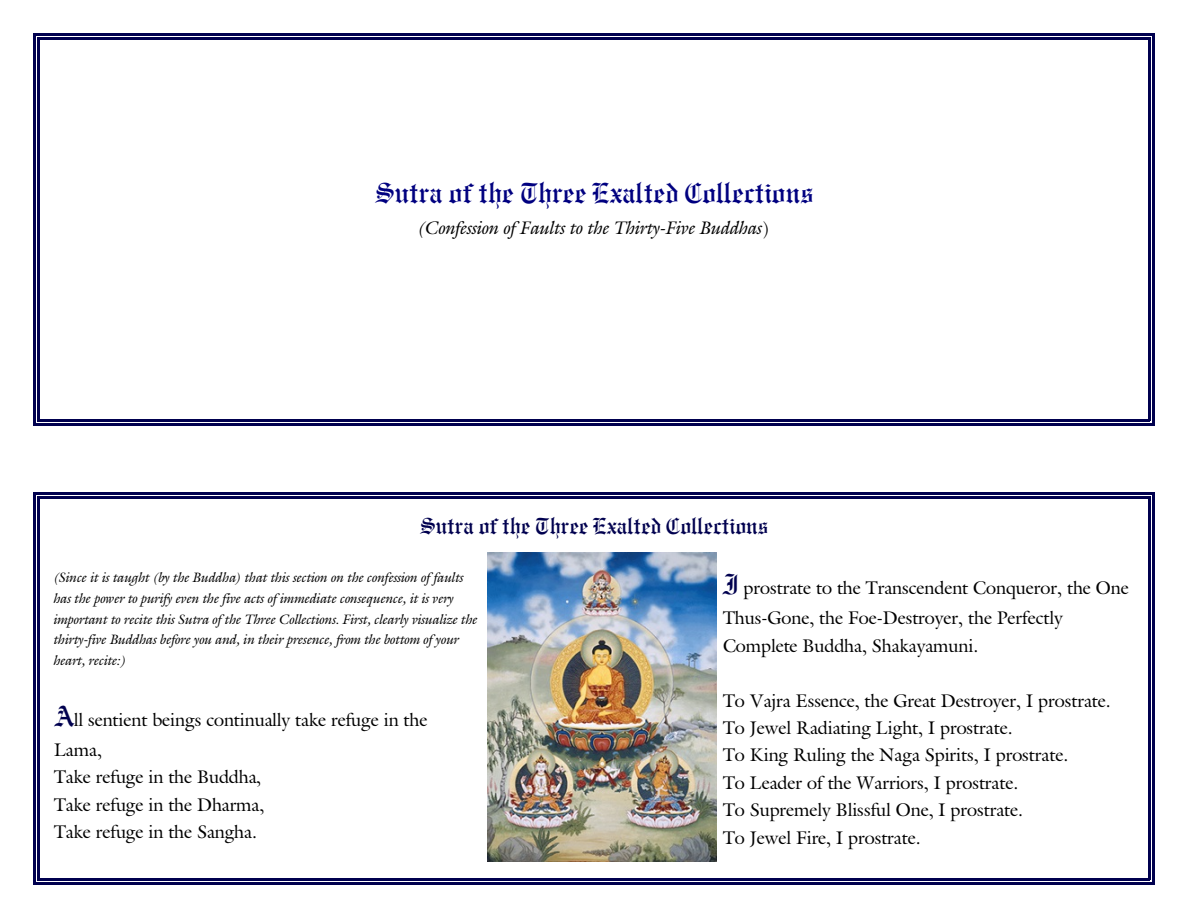
<style>
.page{position:relative;width:1188px;height:918px;background:#fff}
.page>*{position:absolute;margin:0;border:0;box-sizing:border-box;transform-origin:0 0}
.t1{font:30px "Engravers Old English Normal";color:#000080}
.t2{font:24px "Engravers Old English Normal";color:#00004f}
.t3{font:18px/27.5px "Galliard IT Cby BT";color:#000}
.t4{font:italic 18px "Galliard IT Cby BT";color:#000}
.t5{font:italic 13.5px/20.9px "Galliard IT Cby BT";color:#000}
.s1{font-style:normal}
.s2{font-family:"Engravers Old English Normal";font-size:30px;color:#00004f}
</style>
<div class="page">
<hr style="left:38px;top:38px;width:2px;height:383px;background:#00004f">
<hr style="left:1148px;top:38px;width:2px;height:383px;background:#00004f">
<hr style="left:38px;top:38px;width:1112px;height:2px;background:#00004f">
<hr style="left:38px;top:419px;width:1112px;height:2px;background:#00004f">
<hr style="left:33px;top:33px;width:3px;height:393px;background:#00004f">
<hr style="left:1152px;top:33px;width:3px;height:393px;background:#00004f">
<hr style="left:33px;top:33px;width:1122px;height:3px;background:#00004f">
<hr style="left:33px;top:423px;width:1122px;height:3px;background:#00004f">
<hr style="left:38px;top:497px;width:2px;height:383px;background:#00004f">
<hr style="left:1148px;top:497px;width:2px;height:383px;background:#00004f">
<hr style="left:38px;top:497px;width:1112px;height:2px;background:#00004f">
<hr style="left:38px;top:878px;width:1112px;height:2px;background:#00004f">
<hr style="left:33px;top:492px;width:3px;height:393px;background:#00004f">
<hr style="left:1152px;top:492px;width:3px;height:393px;background:#00004f">
<hr style="left:33px;top:492px;width:1122px;height:3px;background:#00004f">
<hr style="left:33px;top:882px;width:1122px;height:3px;background:#00004f">
<img style="left:487px;top:552px;width:229px;height:309px">
<h1 class="t1" style="left:375px;top:177px;width:440px">Sutra of the Three Exalted Collections</h1>
<p class="t4" style="left:418px;top:220px;width:353px">(Confession of Faults to the Thirty-Five Buddhas<span class="s1">)</span></p>
<h2 class="t2" style="left:420px;top:513px;width:349px">Sutra of the Three Exalted Collections</h2>
<p class="t5" style="left:54px;top:568px;width:425px">(Since it is taught (by the Buddha) that this section on the confession of faults has the power to purify even the five acts of immediate consequence, it is very important to recite this Sutra of the Three Collections. First, clearly visualize the thirty-five Buddhas before you and, in their presence, from the bottom of your heart, recite:)</p>
<p class="t3" style="left:54px;top:706px;width:375px;line-height:30.5px"><span class="s2">A</span>ll sentient beings continually take refuge in the<br>Lama,</p>
<p class="t3" style="left:54px;top:765px;width:212px">Take refuge in the Buddha,<br>Take refuge in the Dharma,<br>Take refuge in the Sangha.</p>
<p class="t3" style="left:723px;top:574px;width:407px;line-height:30.3px"><span class="s2">I</span> prostrate to the Transcendent Conqueror, the One<br>Thus-Gone, the Foe-Destroyer, the Perfectly</p>
<p class="t3" style="left:723px;top:633px;width:257px">Complete Buddha, Shakayamuni.</p>
<p class="t3" style="left:723px;top:688px;width:389px">To Vajra Essence, the Great Destroyer, I prostrate.<br>To Jewel Radiating Light, I prostrate.<br>To King Ruling the Naga Spirits, I prostrate.<br>To Leader of the Warriors, I prostrate.<br>To Supremely Blissful One, I prostrate.<br>To Jewel Fire, I prostrate.</p>
</div>
